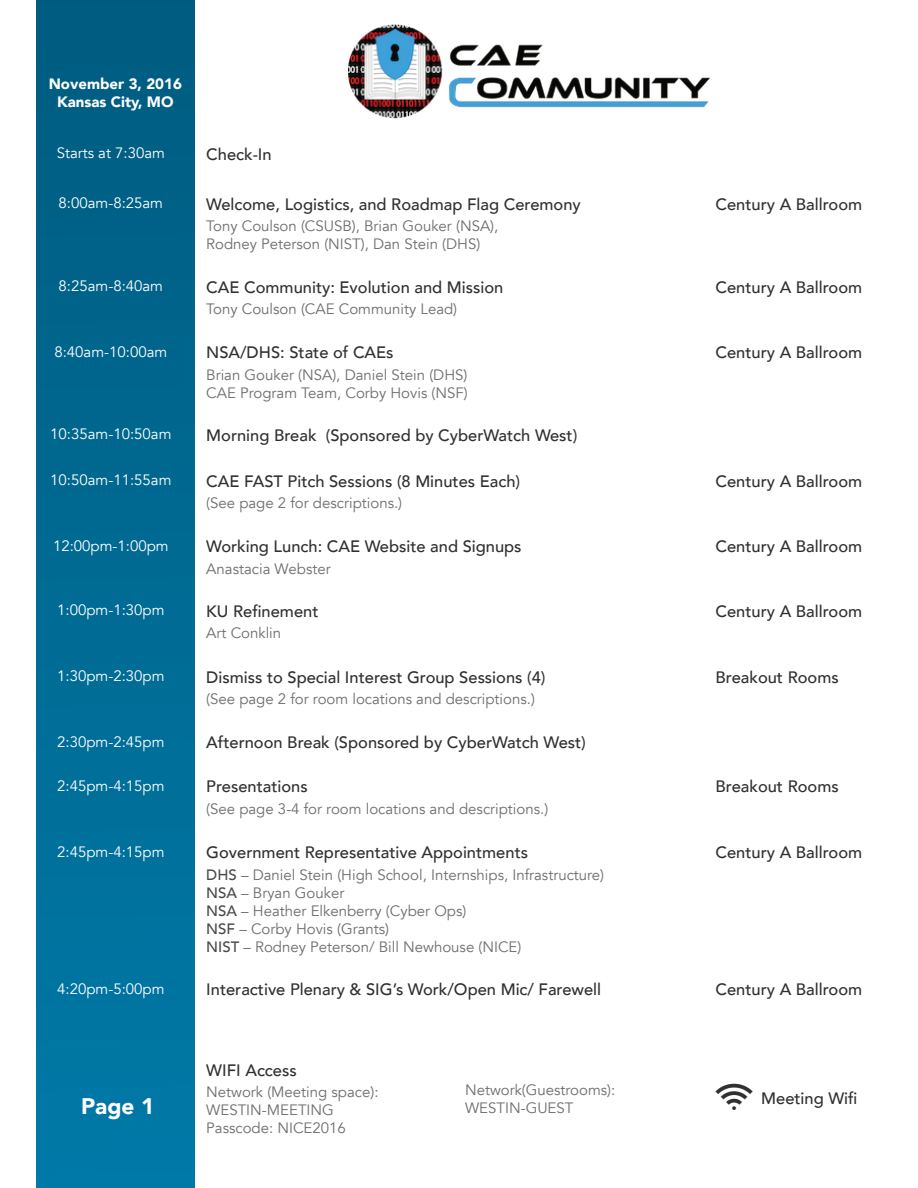
<style>
.page{position:relative;width:918px;height:1188px;background:#fff}
.page>*{position:absolute;margin:0;border:0;box-sizing:border-box;transform-origin:0 0}
.t1{font:900 22.5px "Avenir";color:#fff}
.t2{font:500 16.5px "Avenir";color:#312f30}
.t3{font:15px/18px "Avenir";color:#6c6d70}
.t4{font:15px "Avenir";color:#fff}
.t5{font:900 15px/18px "Avenir";color:#fff;text-align:center}
.s1{font-weight:500;color:#494a4b}
</style>
<div class="page">
<img style="left:349px;top:24px;width:360px;height:95px">
<div style="left:36px;top:0;width:158px;height:1188px;background:linear-gradient(to bottom,#005c80,#0079a7)"></div>
<p class="t5" style="left:49px;top:74px;width:135px">November 3, 2016<br>Kansas City, MO</p>
<p class="t4" style="left:57px;top:144px;width:110px">Starts at 7:30am</p>
<p class="t4" style="left:59px;top:194px;width:106px">8:00am-8:25am</p>
<p class="t2" style="left:206px;top:190px;width:376px">Welcome, Logistics, and Roadmap Flag Ceremony</p>
<p class="t2" style="left:716px;top:190px;width:148px">Century A Ballroom</p>
<p class="t3" style="left:206px;top:217px;width:294px">Tony Coulson (CSUSB), Brian Gouker (NSA),<br>Rodney Peterson (NIST), Dan Stein (DHS)</p>
<p class="t2" style="left:206px;top:140px;width:67px">Check-In</p>
<p class="t4" style="left:59px;top:277px;width:106px">8:25am-8:40am</p>
<p class="t2" style="left:206px;top:272px;width:299px">CAE Community: Evolution and Mission</p>
<p class="t2" style="left:716px;top:272px;width:148px">Century A Ballroom</p>
<p class="t3" style="left:206px;top:300px;width:252px">Tony Coulson (CAE Community Lead)</p>
<p class="t4" style="left:54px;top:343px;width:114px">8:40am-10:00am</p>
<p class="t2" style="left:206px;top:338px;width:189px">NSA/DHS: State of CAEs</p>
<p class="t2" style="left:716px;top:338px;width:148px">Century A Ballroom</p>
<p class="t3" style="left:206px;top:366px;width:263px">Brian Gouker (NSA), Daniel Stein (DHS)<br>CAE Program Team, Corby Hovis (NSF)</p>
<p class="t4" style="left:50px;top:425px;width:123px">10:35am-10:50am</p>
<p class="t2" style="left:206px;top:421px;width:373px">Morning Break (Sponsored by CyberWatch West)</p>
<p class="t4" style="left:50px;top:471px;width:123px">10:50am-11:55am</p>
<p class="t2" style="left:206px;top:467px;width:315px">CAE FAST Pitch Sessions (8 Minutes Each)</p>
<p class="t2" style="left:716px;top:467px;width:148px">Century A Ballroom</p>
<p class="t3" style="left:206px;top:494px;width:197px">(See page 2 for descriptions.)</p>
<p class="t4" style="left:53px;top:537px;width:117px">12:00pm-1:00pm</p>
<p class="t2" style="left:206px;top:532px;width:317px">Working Lunch: CAE Website and Signups</p>
<p class="t2" style="left:716px;top:532px;width:148px">Century A Ballroom</p>
<p class="t3" style="left:206px;top:560px;width:126px">Anastacia Webster</p>
<p class="t4" style="left:57px;top:601px;width:109px">1:00pm-1:30pm</p>
<p class="t2" style="left:206px;top:597px;width:114px">KU Refinement</p>
<p class="t2" style="left:716px;top:597px;width:148px">Century A Ballroom</p>
<p class="t3" style="left:206px;top:625px;width:76px">Art Conklin</p>
<p class="t4" style="left:57px;top:667px;width:109px">1:30pm-2:30pm</p>
<p class="t2" style="left:206px;top:663px;width:341px">Dismiss to Special Interest Group Sessions (4)</p>
<p class="t2" style="left:716px;top:663px;width:125px">Breakout Rooms</p>
<p class="t3" style="left:206px;top:690px;width:330px">(See page 2 for room locations and descriptions.)</p>
<p class="t4" style="left:57px;top:733px;width:109px">2:30pm-2:45pm</p>
<p class="t2" style="left:206px;top:728px;width:381px">Afternoon Break (Sponsored by CyberWatch West)</p>
<p class="t4" style="left:57px;top:777px;width:109px">2:45pm-4:15pm</p>
<p class="t2" style="left:206px;top:772px;width:103px">Presentations</p>
<p class="t2" style="left:716px;top:772px;width:125px">Breakout Rooms</p>
<p class="t3" style="left:206px;top:800px;width:343px">(See page 3-4 for room locations and descriptions.)</p>
<p class="t4" style="left:57px;top:842px;width:109px">2:45pm-4:15pm</p>
<p class="t2" style="left:206px;top:838px;width:323px">Government Representative Appointments</p>
<p class="t2" style="left:716px;top:838px;width:148px">Century A Ballroom</p>
<p class="t3" style="left:206px;top:866px;width:399px"><span class="s1">DHS</span> – Daniel Stein (High School, Internships, Infrastructure)<br><span class="s1">NSA</span> – Bryan Gouker<br><span class="s1">NSA</span> – Heather Elkenberry (Cyber Ops)<br><span class="s1">NSF</span> – Corby Hovis (Grants)<br><span class="s1">NIST</span> – Rodney Peterson/ Bill Newhouse (NICE)</p>
<p class="t4" style="left:57px;top:980px;width:109px">4:20pm-5:00pm</p>
<p class="t2" style="left:206px;top:975px;width:396px">Interactive Plenary &amp; SIG’s Work/Open Mic/ Farewell</p>
<p class="t2" style="left:716px;top:975px;width:148px">Century A Ballroom</p>
<h1 class="t1" style="left:81px;top:1087px;width:75px">Page 1</h1>
<p class="t2" style="left:206px;top:1056px;width:92px">WIFI Access</p>
<p class="t3" style="left:206px;top:1084px;width:174px">Network (Meeting space):<br>WESTIN-MEETING<br>Passcode: NICE2016</p>
<p class="t3" style="left:465px;top:1081px;width:152px">Network(Guestrooms):<br>WESTIN-GUEST</p>
<p class="t2" style="left:761px;top:1084px;width:98px">Meeting Wifi</p>
</div>
